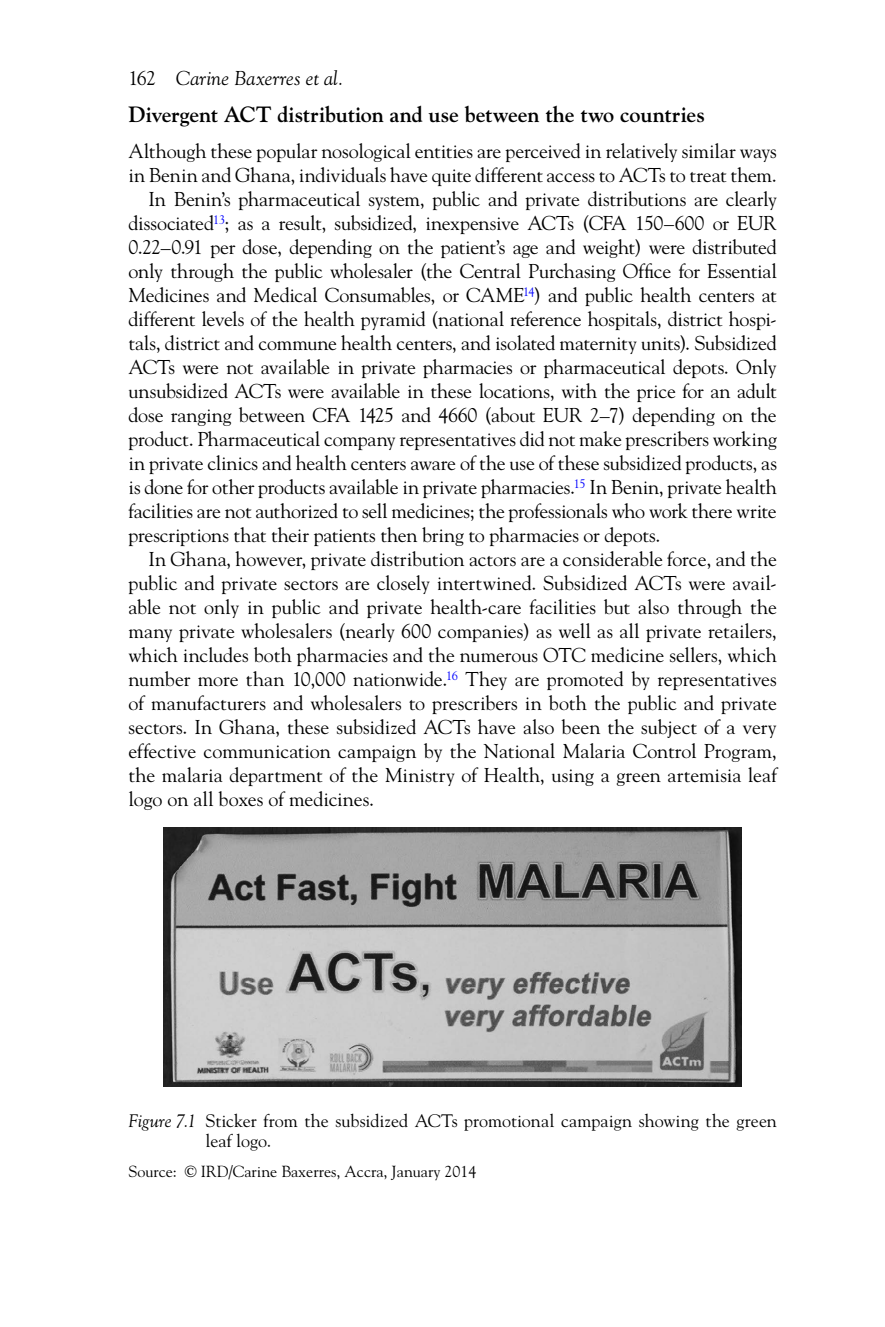
<style>
.page{position:relative;width:885px;height:1327px;background:#fff}
.page>*{position:absolute;margin:0;border:0;box-sizing:border-box;transform-origin:0 0}
.t1{font:700 22px "Goudy Std";letter-spacing:-.01em;color:#000}
.t2{font:20px "Goudy Std";letter-spacing:-.01em;color:#000}
.t3{font:italic 20px "Goudy Std";letter-spacing:.01em;color:#000}
.t4{font:18px/20px "Goudy Std";color:#000}
.t5{font:16px "Goudy Std";color:#000}
.s1{font-style:normal}
.s2{font-style:italic}
</style>
<div class="page">
<img style="left:163px;top:827px;width:578px;height:259px">
<p class="t3" style="left:128px;top:65px;width:217px"><span class="s1">162</span> Carine Baxerres et al.</p>
<p class="t1" style="left:128px;top:101px;width:578px">Divergent ACT distribution and use between the two countries</p>
<p class="t2" style="left:128px;top:139px;width:649px">Although these popular nosological entities are perceived in relatively similar ways</p>
<p class="t2" style="left:128px;top:163px;width:649px">in Benin and Ghana, individuals have quite different access to ACTs to treat them.</p>
<p class="t2" style="left:148px;top:187px;width:630px">In Benin’s pharmaceutical system, public and private distributions are clearly</p>
<p class="t2" style="left:128px;top:211px;width:650px">dissociated<sup>13</sup>; as a result, subsidized, inexpensive ACTs (CFA 150–600 or EUR</p>
<p class="t2" style="left:128px;top:235px;width:650px">0.22–0.91 per dose, depending on the patient’s age and weight) were distributed</p>
<p class="t2" style="left:128px;top:259px;width:649px">only through the public wholesaler (the Central Purchasing Office for Essential</p>
<p class="t2" style="left:128px;top:283px;width:650px">Medicines and Medical Consumables, or CAME<sup>14</sup>) and public health centers at</p>
<p class="t2" style="left:128px;top:307px;width:649px">different levels of the health pyramid (national reference hospitals, district hospi-</p>
<p class="t2" style="left:128px;top:331px;width:649px">tals, district and commune health centers, and isolated maternity units). Subsidized</p>
<p class="t2" style="left:128px;top:355px;width:649px">ACTs were not available in private pharmacies or pharmaceutical depots. Only</p>
<p class="t2" style="left:128px;top:379px;width:650px">unsubsidized ACTs were available in these locations, with the price for an adult</p>
<p class="t2" style="left:128px;top:403px;width:649px">dose ranging between CFA 1425 and 4660 (about EUR 2–7) depending on the</p>
<p class="t2" style="left:128px;top:427px;width:650px">product. Pharmaceutical company representatives did not make prescribers working</p>
<p class="t2" style="left:128px;top:451px;width:650px">in private clinics and health centers aware of the use of these subsidized products, as</p>
<p class="t2" style="left:128px;top:475px;width:650px">is done for other products available in private pharmacies.<sup>15</sup> In Benin, private health</p>
<p class="t2" style="left:128px;top:499px;width:649px">facilities are not authorized to sell medicines; the professionals who work there write</p>
<p class="t2" style="left:128px;top:523px;width:533px">prescriptions that their patients then bring to pharmacies or depots.</p>
<p class="t2" style="left:148px;top:547px;width:630px">In Ghana, however, private distribution actors are a considerable force, and the</p>
<p class="t2" style="left:128px;top:571px;width:649px">public and private sectors are closely intertwined. Subsidized ACTs were avail-</p>
<p class="t2" style="left:128px;top:595px;width:650px">able not only in public and private health-care facilities but also through the</p>
<p class="t2" style="left:128px;top:619px;width:650px">many private wholesalers (nearly 600 companies) as well as all private retailers,</p>
<p class="t2" style="left:128px;top:643px;width:649px">which includes both pharmacies and the numerous OTC medicine sellers, which</p>
<p class="t2" style="left:128px;top:667px;width:650px">number more than 10,000 nationwide.<sup>16</sup> They are promoted by representatives</p>
<p class="t2" style="left:128px;top:691px;width:650px">of manufacturers and wholesalers to prescribers in both the public and private</p>
<p class="t2" style="left:128px;top:715px;width:649px">sectors. In Ghana, these subsidized ACTs have also been the subject of a very</p>
<p class="t2" style="left:128px;top:739px;width:649px">effective communication campaign by the National Malaria Control Program,</p>
<p class="t2" style="left:128px;top:763px;width:649px">the malaria department of the Ministry of Health, using a green artemisia leaf</p>
<p class="t2" style="left:128px;top:787px;width:247px">logo on all boxes of medicines.</p>
<p class="t4" style="left:205px;top:1110px;width:573px;text-indent:-77px"><span class="s2">Figure 7.1</span> Sticker from the subsidized ACTs promotional campaign showing the green leaf logo.</p>
<p class="t5" style="left:128px;top:1161px;width:349px">Source: © IRD/Carine Baxerres, Accra, January 2014</p>
</div>
